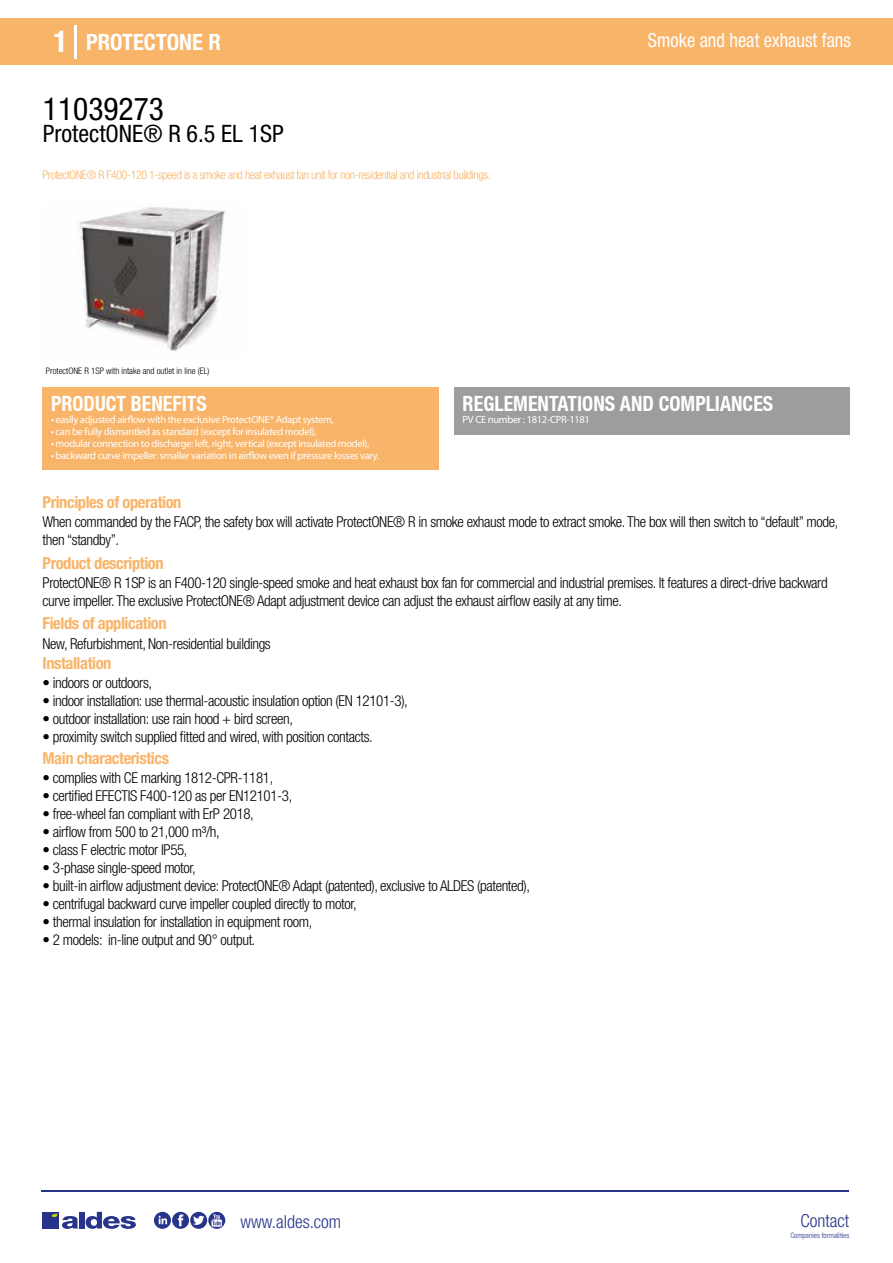
<style>
.page{position:relative;width:893px;height:1263px;background:#fff}
.page>*{position:absolute;margin:0;border:0;box-sizing:border-box;transform-origin:0 0}
.t1{font:condensed 31.5px "Helvetica Neue LT Std";color:#000}
.t2{font:condensed 24px "Helvetica Neue LT Std";color:#000}
.t3{font:700 condensed 22.5px "Helvetica Neue LT Std";color:#fff}
.t4{font:700 condensed 21px "Helvetica Neue";color:#fff;scale:.95 1}
.t5{font:condensed 19.5px "Helvetica Neue LT Std";color:#fff;scale:.95 1}
.t6{font:300 condensed 18px "Helvetica Neue";color:#28348b}
.t7{font:700 condensed 16.5px "Helvetica Neue LT Std";letter-spacing:-.025em;color:#f8b469}
.t8{font:300 condensed 15px/18px "Helvetica Neue LT Std";letter-spacing:-.025em;color:#000}
.t9{font:300 condensed 12px "Helvetica Neue LT Std";letter-spacing:-.035em;color:#f8b469}
.t10{font:10.5px "Myriad Pro";letter-spacing:-.03em;color:#fff}
.t11{font:300 condensed 9px "Helvetica Neue";color:#000}
.t12{font:300 condensed 7.5px "Helvetica Neue";color:#28348b}
.s1{font-size:30px}
</style>
<div class="page">
<div style="left:0;top:18px;width:893px;height:46px;background:#f8b469"></div>
<div style="left:454px;top:387px;width:396px;height:48px;background:#9d9d9c"></div>
<div style="left:43px;top:387px;width:396px;height:83px;background:#f8b469"></div>
<hr style="left:74px;top:25px;width:2px;height:33px;background:#fff">
<svg style="left:79px;top:207px;width:146px;height:144px"></svg>
<hr style="left:41px;top:1190px;width:808px;height:1px;background:#28348b">
<svg style="left:154px;top:1212px;width:71px;height:17px"></svg>
<div style="left:42px;top:1212px;width:17px;height:16px;background:#28348b"></div>
<div style="left:79px;top:1212px;width:5px;height:16px;background:#28348b"></div>
<svg style="left:86px;top:1212px;width:50px;height:17px"></svg>
<svg style="left:52px;top:1213px;width:26px;height:16px"></svg>
<h3 class="t3" style="left:54px;top:28px;width:169px"><span class="s1">1</span> PROTECTONE R</h3>
<h3 class="t5" style="left:648px;top:29px;width:215px">Smoke and heat exhaust fans</h3>
<h1 class="t1" style="left:43px;top:91px;width:122px">11039273</h1>
<h2 class="t2" style="left:43px;top:120px;width:242px">ProtectONE® R 6.5 EL 1SP</h2>
<p class="t9" style="left:43px;top:167px;width:450px">ProtectONE® R F400-120 1-speed is a smoke and heat exhaust fan unit for non-residential and industrial buildings.</p>
<p class="t11" style="left:46px;top:365px;width:146px">Smoke and heat exhaust unit ProtectONE® R</p>
<p class="t11" style="left:46px;top:365px;width:165px">ProtectONE R 1SP with intake and outlet in line (EL)</p>
<h3 class="t4" style="left:51px;top:391px;width:166px">PRODUCT BENEFITS</h3>
<p class="t10" style="left:51px;top:413px;width:284px">• easily adjusted airflow with the exclusive ProtectONE® Adapt system,</p>
<p class="t10" style="left:51px;top:425px;width:267px">• can be fully dismantled as standard (except for insulated model),</p>
<p class="t10" style="left:51px;top:437px;width:320px">• modular connection to discharge: left, right, vertical (except insulated model),</p>
<p class="t10" style="left:51px;top:449px;width:330px">• backward curve impeller: smaller variation in airflow even if pressure losses vary.</p>
<p class="t7" style="left:43px;top:492px;width:140px">Principles of operation</p>
<h3 class="t4" style="left:463px;top:391px;width:328px">REGLEMENTATIONS AND COMPLIANCES</h3>
<p class="t10" style="left:463px;top:413px;width:129px">PV CE number : 1812-CPR-1181</p>
<p class="t8" style="left:43px;top:513px;width:797px">When commanded by the FACP, the safety box will activate ProtectONE® R in smoke exhaust mode to extract smoke. The box will then switch to “default” mode, then “standby”.</p>
<p class="t8" style="left:43px;top:573px;width:787px">ProtectONE® R 1SP is an F400-120 single-speed smoke and heat exhaust box fan for commercial and industrial premises. It features a direct-drive backward curve impeller. The exclusive ProtectONE® Adapt adjustment device can adjust the exhaust airflow easily at any time.</p>
<p class="t8" style="left:43px;top:634px;width:230px">New, Refurbishment, Non-residential buildings</p>
<p class="t8" style="left:43px;top:674px;width:111px">• indoors or outdoors,</p>
<p class="t8" style="left:43px;top:692px;width:367px">• indoor installation: use thermal-acoustic insulation option (EN 12101-3),</p>
<p class="t8" style="left:43px;top:710px;width:252px">• outdoor installation: use rain hood + bird screen,</p>
<p class="t8" style="left:43px;top:728px;width:332px">• proximity switch supplied fitted and wired, with position contacts.</p>
<p class="t7" style="left:43px;top:553px;width:123px">Product description</p>
<p class="t7" style="left:43px;top:613px;width:126px">Fields of application</p>
<p class="t7" style="left:43px;top:653px;width:70px">Installation</p>
<p class="t7" style="left:43px;top:748px;width:128px">Main characteristics</p>
<p class="t8" style="left:43px;top:768px;width:232px">• complies with CE marking 1812-CPR-1181,</p>
<p class="t8" style="left:43px;top:786px;width:251px">• certified EFECTIS F400-120 as per EN12101-3,</p>
<p class="t8" style="left:43px;top:804px;width:213px">• free-wheel fan compliant with ErP 2018,</p>
<p class="t8" style="left:43px;top:822px;width:179px">• airflow from 500 to 21,000 m³/h,</p>
<p class="t8" style="left:43px;top:840px;width:147px">• class F electric motor IP55,</p>
<p class="t8" style="left:43px;top:858px;width:155px">• 3-phase single-speed motor,</p>
<p class="t8" style="left:43px;top:876px;width:489px">• built-in airflow adjustment device: ProtectONE® Adapt (patented), exclusive to ALDES (patented),</p>
<p class="t8" style="left:43px;top:894px;width:316px">• centrifugal backward curve impeller coupled directly to motor,</p>
<p class="t8" style="left:43px;top:912px;width:271px">• thermal insulation for installation in equipment room,</p>
<p class="t8" style="left:43px;top:930px;width:215px">• 2 models: in-line output and 90° output.</p>
<p class="t6" style="left:240px;top:1211px;width:102px">www.aldes.com</p>
<p class="t6" style="left:800px;top:1211px;width:50px">Contact</p>
<p class="t12" style="left:790px;top:1230px;width:60px">Companies formalities</p>
</div>
